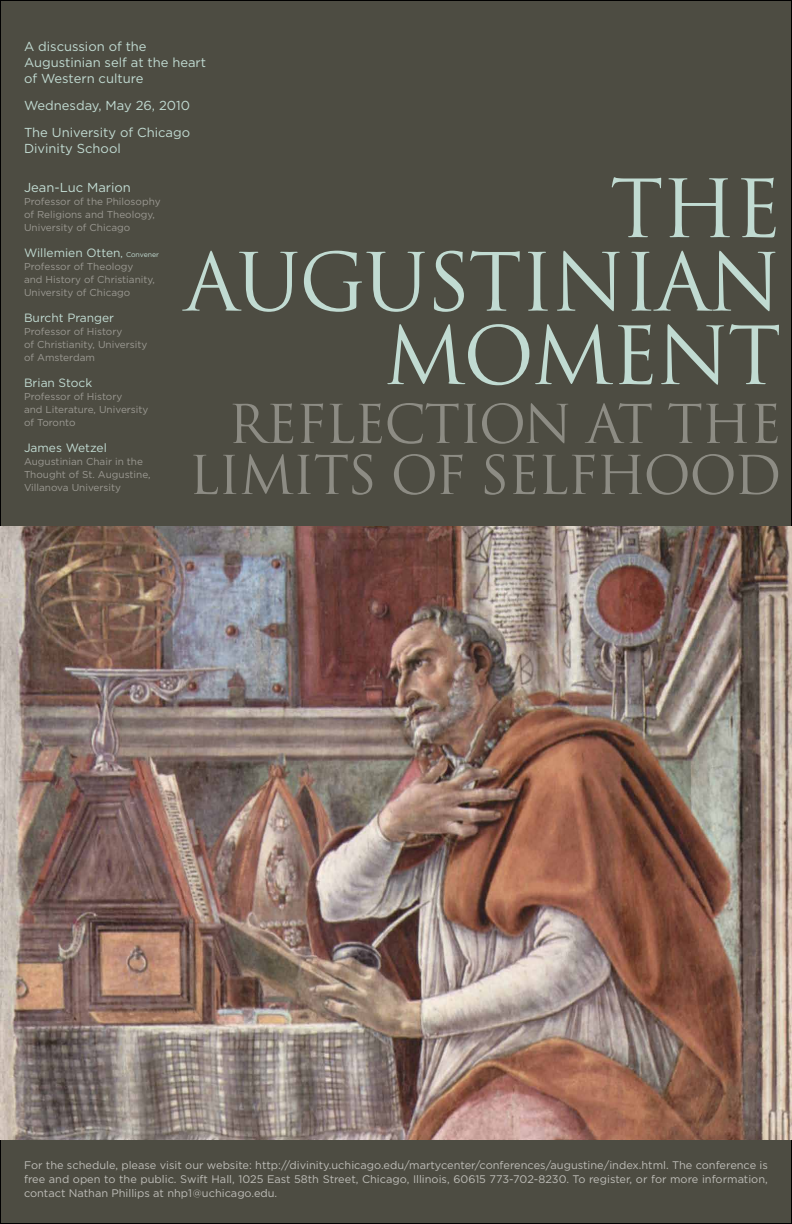
<style>
.page{position:relative;width:792px;height:1224px;background:#4d4c42}
.page>*{position:absolute;margin:0;border:0;box-sizing:border-box;transform-origin:0 0}
.t1{font:78px/73.5px "Trajan Pro";letter-spacing:-.03em;color:#c1dbd2;text-align:right}
.t2{font:52px/51px "Trajan Pro";letter-spacing:-.03em;color:#8d8c84;text-align:right}
.t3{font:13px/16px "Gotham";color:#c1dbd2}
.t4{font:12px "Gotham";color:#c1dbd2}
.t5{font:11px/14px "Gotham";color:#bebdb8;text-align:justify}
.t6{font:10px/13px "Gotham";color:#9b9992}
.s1{font-size:10px}
.s2{font-size:7px}
.s3{font-size:9px}
</style>
<div class="page">
<img style="left:0;top:526px;width:792px;height:614px">
<h3 class="t3" style="left:24px;top:38px;width:184px">A discussion of the<br>Augustinian self at the heart of Western culture</h3>
<h3 class="t3" style="left:24px;top:92px;width:168px;line-height:27px">Wednesday, May 26, 2010<br>The University of Chicago</h3>
<h3 class="t3" style="left:24px;top:140px;width:98px">Divinity School</h3>
<h3 class="t3" style="left:24px;top:179px;width:109px">Jean-Luc Marion</h3>
<p class="t6" style="left:24px;top:195px;width:138px">Professor of the Philosophy of Religions and Theology,<br>University of Chicago</p>
<p class="t4" style="left:24px;top:246px;width:137px">Willemien Otten<span class="s1">,</span> <span class="s2">Convener</span></p>
<p class="t6" style="left:24px;top:260px;width:133px">Professor of Theology<br>and History of Christianity,<br>University of Chicago</p>
<p class="t4" style="left:24px;top:311px;width:92px">Burcht Pranger</p>
<p class="t6" style="left:24px;top:325px;width:125px">Professor of History<br>of Christianity, University of Amsterdam</p>
<p class="t4" style="left:24px;top:376px;width:70px">Brian Stock</p>
<p class="t6" style="left:24px;top:390px;width:126px">Professor of History<br>and Literature, University of Toronto</p>
<p class="t4" style="left:24px;top:441px;width:84px">James Wetzel</p>
<p class="t6" style="left:24px;top:455px;width:128px">Augustinian Chair in the<br>Thought of St. Augustine,<br>Villanova University</p>
<h1 class="t1" style="left:184px;top:171px;width:599px">THE<br>AUGUSTINIAN<br>MOMENT</h1>
<h2 class="t2" style="left:188px;top:398px;width:595px">REFLECTION AT THE<br>LIMITS OF S ELFHOOD</h2>
<p class="t5" style="left:24px;top:1158px;width:745px">For the schedule, please visit our website: http://divinity.uchicago.edu/martycenter/conferences/augustine/index.html. The conference is free and open to the public. Swift Hall, 1025 East 58th Street, Chicago, Illinois, 60615 773-702-8230. To register, or for more information, contact Nathan Phillips at nhp1<span class="s3">@</span>uchicago.edu.</p>
</div>
